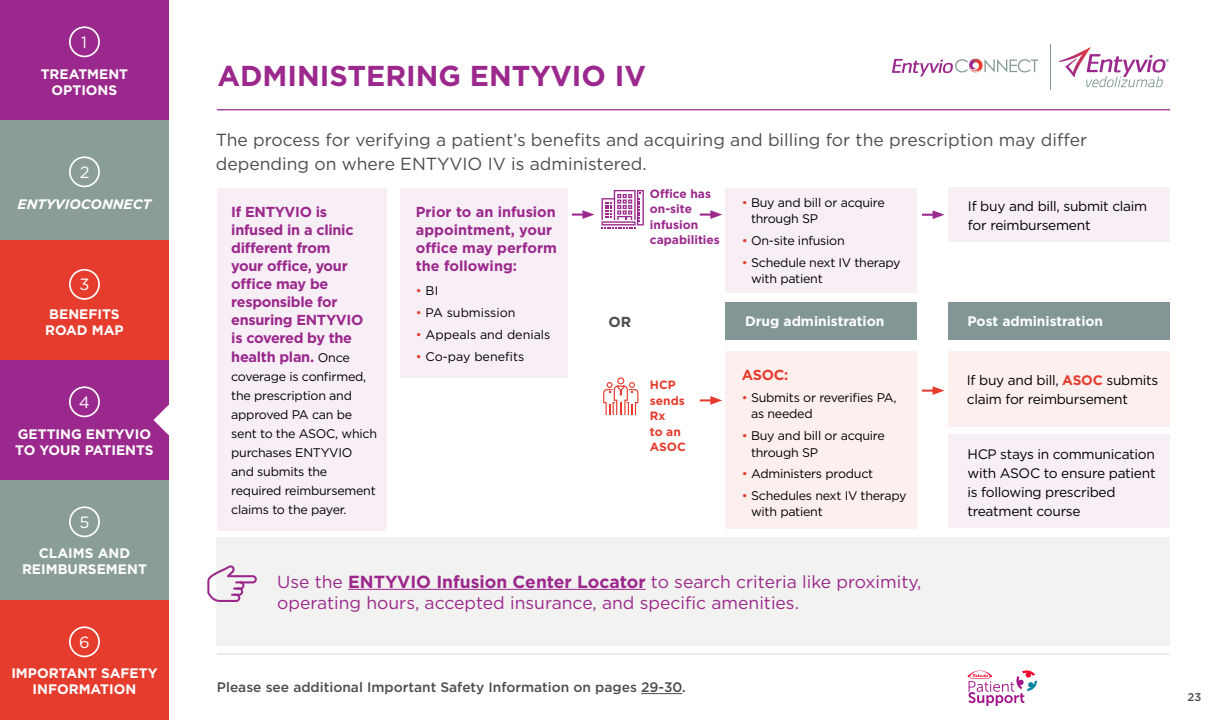
<style>
.page{position:relative;width:1215px;height:720px;background:#fff}
.page>*{position:absolute;margin:0;border:0;box-sizing:border-box;transform-origin:0 0}
.t1{font:700 28.75px "Gotham";color:#9b288c}
.t2{font:17.5px/23.8px "Gotham";color:#4d4d4f}
.t3{font:17.5px/21px "Gotham";color:#9b288c}
.t4{font:16.38px "Gotham";color:#fff}
.t5{font:700 14.5px/18.1px "Gotham";letter-spacing:-.02em;color:#9b288c}
.t6{font:700 14.5px/18px "Gotham";color:#9b288c}
.t7{font:700 14.5px "Gotham";color:#e63c2d}
.t8{font:700 14.5px "Gotham";color:#4d4d4f}
.t9{font:13.75px/19px "Gotham";letter-spacing:-.02em;color:#000}
.t10{font:700 13.75px/16.5px "Gotham";color:#fff;text-align:center}
.t11{font:500 13.75px "Gotham";color:#4d4d4f}
.t12{font:italic 700 13.75px "Gotham";color:#fff}
.t13{font:12.5px/19px "Gotham";letter-spacing:-.02em;color:#000}
.t14{font:12.5px "Gotham";color:#000}
.t15{font:700 12px/15.5px "Gotham";color:#9b288c}
.t16{font:700 12px/15.5px "Gotham";color:#e63c2d}
.t17{font:500 11.25px "Gotham";color:#4d4d4f}
.s1{color:#e63c2d}
.s2{font-weight:400;font-size:12.5px;color:#000}
.s3{font-weight:700;color:#e63c2d}
.s4{font-weight:700}
</style>
<div class="page">
<hr style="left:217px;top:109px;width:953px;height:1px;background:#9b288c">
<hr style="left:217px;top:653px;width:953px;height:2px;background:#dce0dd">
<hr style="left:641px;top:693px;width:41px;height:1px;background:#4d4d4f">
<div style="left:0;top:120px;width:169px;height:120px;background:#8a9e97"></div>
<div style="left:0;top:240px;width:169px;height:120px;background:#e63c2d"></div>
<div style="left:0;top:360px;width:169px;height:120px;background:#9b288c"></div>
<div style="left:0;top:480px;width:169px;height:120px;background:#8a9e97"></div>
<div style="left:0;top:600px;width:169px;height:120px;background:#e63c2d"></div>
<div style="left:0;top:0;width:169px;height:120px;background:#9b288c"></div>
<div style="left:69px;top:26px;width:31px;height:31px;border:2px solid #fff;border-radius:50%"></div>
<div style="left:69px;top:156px;width:31px;height:31px;border:2px solid #fff;border-radius:50%"></div>
<div style="left:69px;top:269px;width:31px;height:31px;border:2px solid #fff;border-radius:50%"></div>
<div style="left:69px;top:386px;width:31px;height:31px;border:2px solid #fff;border-radius:50%"></div>
<div style="left:69px;top:506px;width:31px;height:31px;border:2px solid #fff;border-radius:50%"></div>
<div style="left:69px;top:626px;width:31px;height:31px;border:2px solid #fff;border-radius:50%"></div>
<svg style="left:967px;top:670px;width:70px;height:36px"></svg>
<svg style="left:1059px;top:47px;width:110px;height:40px"></svg>
<svg style="left:892px;top:59px;width:146px;height:18px"></svg>
<hr style="left:1050px;top:44px;width:1px;height:46px;background:#829696">
<div style="left:726px;top:302px;width:191px;height:38px;background:#829696"></div>
<div style="left:400px;top:188px;width:168px;height:189px;background:#f7eef6"></div>
<div style="left:217px;top:188px;width:169px;height:342px;background:#f7eef6"></div>
<div style="left:726px;top:188px;width:191px;height:105px;background:#f7eef6"></div>
<div style="left:948px;top:188px;width:222px;height:54px;background:#f7eef6"></div>
<div style="left:948px;top:435px;width:222px;height:93px;background:#f7eef6"></div>
<div style="left:948px;top:351px;width:222px;height:76px;background:#fdefee"></div>
<div style="left:726px;top:351px;width:191px;height:177px;background:#fdefee"></div>
<div style="left:948px;top:302px;width:222px;height:38px;background:#829696"></div>
<svg style="left:603px;top:377px;width:35px;height:38px"></svg>
<svg style="left:601px;top:190px;width:43px;height:38px"></svg>
<svg style="left:572px;top:210px;width:22px;height:9px"></svg>
<svg style="left:700px;top:210px;width:22px;height:9px"></svg>
<svg style="left:700px;top:396px;width:22px;height:9px"></svg>
<svg style="left:922px;top:210px;width:22px;height:9px"></svg>
<svg style="left:922px;top:386px;width:22px;height:9px"></svg>
<div style="left:216px;top:537px;width:954px;height:109px;background:#f2f2f1"></div>
<hr style="left:348px;top:589px;width:298px;height:1px;background:#9b288c">
<svg style="left:207px;top:565px;width:50px;height:37px"></svg>
<svg style="left:153px;top:405px;width:16px;height:30px"></svg>
<h3 class="t4" style="left:81px;top:31px;width:7px">1</h3>
<p class="t10" style="left:41px;top:66px;width:89px">TREATMENT<br>OPTIONS</p>
<h3 class="t4" style="left:80px;top:161px;width:11px">2</h3>
<p class="t12" style="left:18px;top:195px;width:135px">ENTYVIOCONNECT</p>
<h3 class="t4" style="left:79px;top:274px;width:12px">3</h3>
<p class="t10" style="left:45px;top:306px;width:80px">BENEFITS<br>ROAD MAP</p>
<h3 class="t4" style="left:79px;top:391px;width:12px">4</h3>
<p class="t10" style="left:15px;top:426px;width:140px;text-align:left">GETTING ENTYVIO<br>TO YOUR PATIENTS</p>
<h3 class="t4" style="left:79px;top:511px;width:11px">5</h3>
<p class="t10" style="left:22px;top:544px;width:126px">CLAIMS AND<br>REIMBURSEMENT</p>
<h3 class="t4" style="left:79px;top:631px;width:12px">6</h3>
<p class="t10" style="left:11px;top:664px;width:148px">IMPORTANT SAFETY<br>INFORMATION</p>
<h1 class="t1" style="left:217px;top:57px;width:430px">ADMINISTERING ENTYVIO IV</h1>
<h2 class="t2" style="left:216px;top:128px;width:873px">The process for verifying a patient’s benefits and acquiring and billing for the prescription may differ depending on where ENTYVIO IV is administered.</h2>
<p class="t6" style="left:416px;top:203px;width:142px">Prior to an infusion appointment, your office may perform the following:</p>
<p class="t13" style="left:416px;top:281px;width:24px"><span class="s1">•</span> BI</p>
<p class="t14" style="left:416px;top:305px;width:101px"><span class="s1">•</span> PA submission</p>
<p class="t14" style="left:416px;top:326px;width:136px"><span class="s1">•</span> Appeals and denials</p>
<p class="t14" style="left:416px;top:348px;width:110px"><span class="s1">•</span> Co-pay benefits</p>
<p class="t15" style="left:650px;top:186px;width:72px">Office has on-site infusion capabilities</p>
<p class="t13" style="left:751px;top:194px;width:135px;line-height:16.5px;text-indent:-9px"><span class="s1">•</span> Buy and bill or acquire through SP</p>
<p class="t13" style="left:742px;top:231px;width:104px"><span class="s1">•</span> On-site infusion</p>
<p class="t13" style="left:751px;top:254px;width:151px;line-height:16.5px;text-indent:-9px"><span class="s1">•</span> Schedule next IV therapy with patient</p>
<p class="t9" style="left:968px;top:196px;width:181px">If buy and bill, submit claim for reimbursement</p>
<p class="t5" style="left:231px;top:203px;width:134px">If ENTYVIO is infused in a clinic different from your office, your office may be responsible for ensuring ENTYVIO is covered by the health plan. <span class="s2">Once</span></p>
<p class="t13" style="left:231px;top:367px;width:147px">coverage is confirmed, the prescription and approved PA can be sent to the ASOC, which purchases ENTYVIO and submits the required reimbursement claims to the payer.</p>
<p class="t8" style="left:609px;top:312px;width:24px">OR</p>
<p class="t10" style="left:968px;top:313px;width:137px">Post administration</p>
<p class="t10" style="left:745px;top:313px;width:141px">Drug administration</p>
<p class="t7" style="left:742px;top:365px;width:48px">ASOC:</p>
<p class="t13" style="left:751px;top:389px;width:147px;line-height:16.5px;text-indent:-9px"><span class="s1">•</span> Submits or reverifies PA, as needed</p>
<p class="t13" style="left:751px;top:427px;width:135px;line-height:16.5px;text-indent:-9px"><span class="s1">•</span> Buy and bill or acquire through SP</p>
<p class="t13" style="left:742px;top:464px;width:133px"><span class="s1">•</span> Administers product</p>
<p class="t13" style="left:751px;top:487px;width:157px;line-height:16.5px;text-indent:-9px"><span class="s1">•</span> Schedules next IV therapy with patient</p>
<p class="t9" style="left:967px;top:370px;width:193px">If buy and bill, <span class="s3">ASOC</span> submits claim for reimbursement</p>
<p class="t16" style="left:650px;top:377px;width:38px">HCP sends<br>Rx<br>to an<br>ASOC</p>
<p class="t9" style="left:968px;top:444px;width:190px">HCP stays in communication with ASOC to ensure patient is following prescribed treatment course</p>
<h2 class="t3" style="left:277px;top:571px;width:646px">Use the <span class="s4">ENTYVIO Infusion Center Locator</span> to search criteria like proximity, operating hours, accepted insurance, and specific amenities.</h2>
<p class="t11" style="left:217px;top:678px;width:471px">Please see additional Important Safety Information on pages 29-30.</p>
<p class="t17" style="left:1188px;top:690px;width:15px">23</p>
</div>
